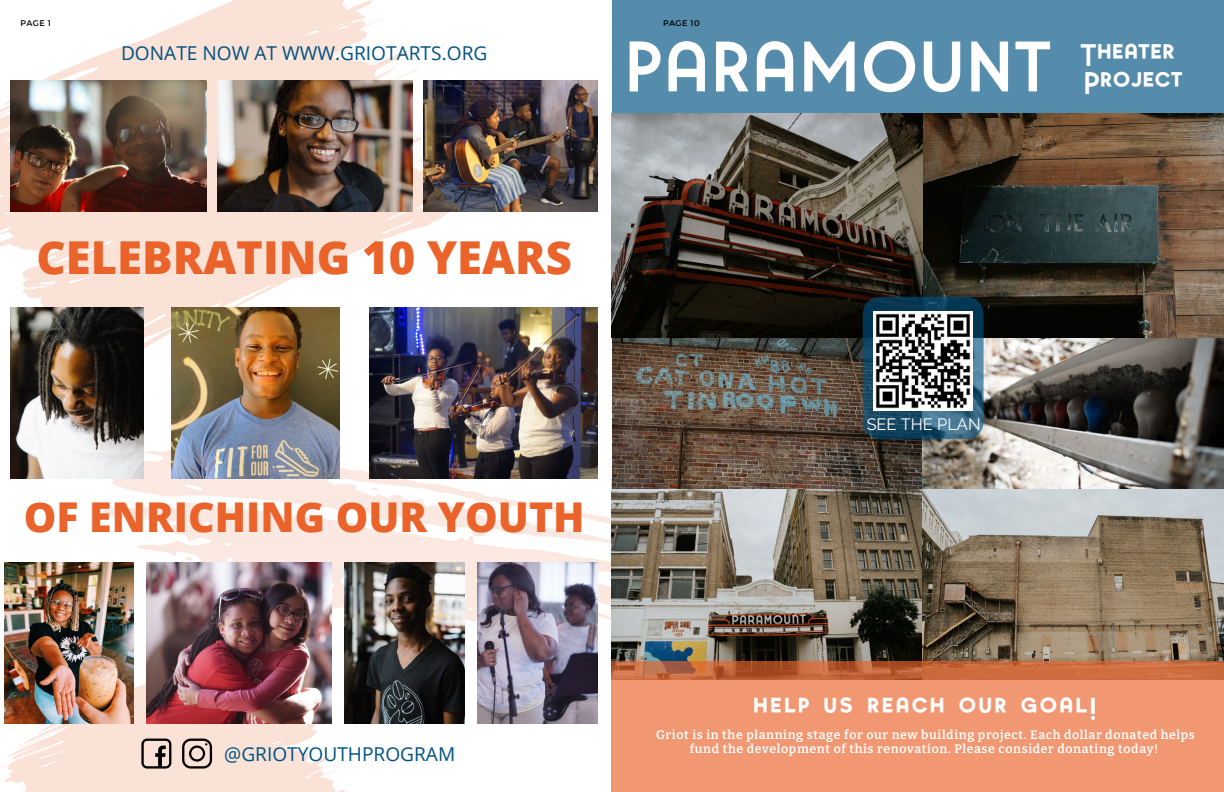
<style>
.page{position:relative;width:1224px;height:792px;background:#fff}
.page>*{position:absolute;margin:0;border:0;box-sizing:border-box;transform-origin:0 0}
.t1{font:71.2px "Quirk";letter-spacing:.015em;color:#fff}
.t2{font:800 45.4px "Open Sans";color:#ea632b}
.t3{font:800 41.1px "Open Sans";color:#ea632b}
.t4{font:31.7px "Quirk";letter-spacing:.05em;color:#fff}
.t5{font:31.2px/28.2px "Quirk";color:#fff}
.t6{font:19.1px "Open Sans";color:#005282}
.t7{font:16.4px "Raleway";color:#fff}
.t8{font:600 12.4px/13.2px "Bitter";letter-spacing:.05em;color:#fff;text-align:center}
.t9{font:8.2px "Montserrat";letter-spacing:.05em;color:#000}
</style>
<div class="page">
<svg style="left:0;top:0;width:478px;height:399px;fill:#fbe2d7"></svg>
<img style="left:11px;top:81px;width:195px;height:130px">
<svg style="left:91px;top:478px;width:521px;height:189px"></svg>
<svg style="left:110px;top:432px;width:502px;height:142px;fill:#fbe8e0"></svg>
<svg style="left:371px;top:487px;width:8px;height:4px"></svg>
<svg style="left:148px;top:554px;width:45px;height:8px"></svg>
<svg style="left:0;top:624px;width:345px;height:168px;fill:#fbe2d7"></svg>
<svg style="left:312px;top:769px;width:10px;height:7px"></svg>
<img style="left:146px;top:562px;width:185px;height:162px">
<img style="left:11px;top:307px;width:132px;height:171px">
<img style="left:477px;top:562px;width:121px;height:162px">
<img style="left:424px;top:81px;width:174px;height:130px">
<img style="left:370px;top:307px;width:228px;height:171px">
<img style="left:217px;top:81px;width:196px;height:130px">
<img style="left:5px;top:562px;width:129px;height:162px">
<img style="left:344px;top:562px;width:121px;height:162px">
<svg style="left:182px;top:739px;width:30px;height:30px"></svg>
<svg style="left:141px;top:739px;width:30px;height:30px"></svg>
<img style="left:921px;top:489px;width:303px;height:172px">
<img style="left:612px;top:489px;width:309px;height:172px">
<div style="left:612px;top:0;width:612px;height:113px;background:#558bab"></div>
<img style="left:612px;top:337px;width:612px;height:152px">
<img style="left:612px;top:113px;width:311px;height:224px">
<img style="left:923px;top:113px;width:301px;height:224px">
<svg style="left:863px;top:297px;width:121px;height:142px"></svg>
<img style="left:874px;top:311px;width:99px;height:99px">
<svg style="left:612px;top:661px;width:612px;height:131px;fill:#f19771"></svg>
<img style="left:172px;top:307px;width:168px;height:171px">
<p class="t9" style="left:21px;top:18px;width:32px">PAGE 1</p>
<h3 class="t6" style="left:121px;top:39px;width:368px">DONATE NOW AT WWW.GRIOTARTS.ORG</h3>
<p class="t9" style="left:663px;top:18px;width:38px">PAGE 10</p>
<h1 class="t1" style="left:624px;top:39px;width:428px">PARAMOUNT</h1>
<h3 class="t5" style="left:1081px;top:44px;width:104px">Theater<br>Project</h3>
<h2 class="t2" style="left:36px;top:226px;width:537px">CELEBRATING 10 YEARS</h2>
<h3 class="t3" style="left:24px;top:488px;width:562px">OF ENRICHING OUR YOUTH</h3>
<h3 class="t7" style="left:867px;top:415px;width:116px">SEE THE PLAN</h3>
<h3 class="t6" style="left:224px;top:740px;width:233px">@GRIOTYOUTHPROGRAM</h3>
<h3 class="t4" style="left:753px;top:696px;width:346px">help us reach our goal!</h3>
<p class="t8" style="left:656px;top:729px;width:540px">Griot is in the planning stage for our new building project. Each dollar donated helps fund the development of this renovation. Please consider donating today!</p>
</div>
